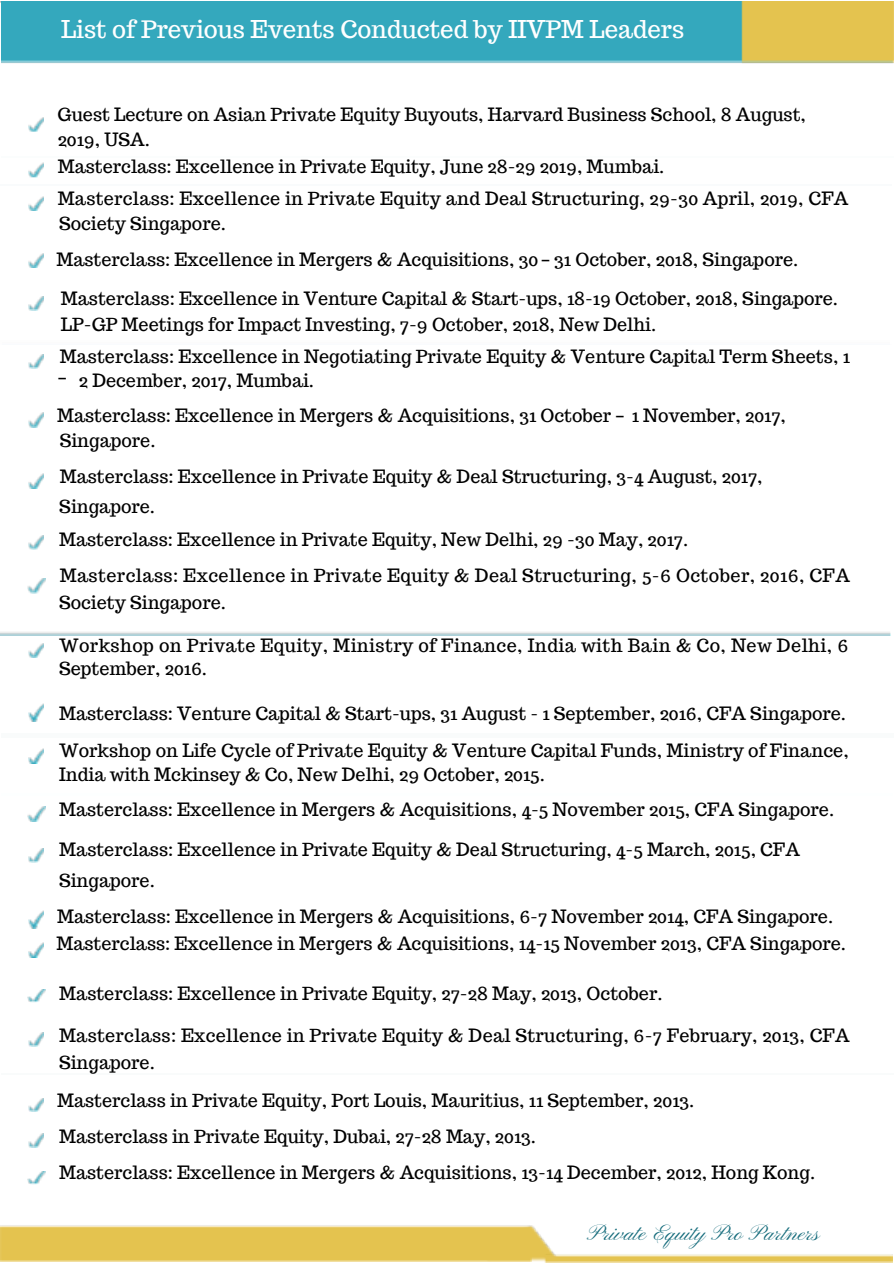
<style>
.page{position:relative;width:894px;height:1264px;background:#fff}
.page>*{position:absolute;margin:0;border:0;box-sizing:border-box;transform-origin:0 0}
.t1{font:24px "Trocchi";color:#fff}
.t2{font:22.5px "Pinyon Script";color:#146b7b}
.t3{font:18px "Trocchi";color:#000}
.t4{font:18px "Trocchi";letter-spacing:.025em;color:#000}
.t5{font:18px "Noto Sans Gurmukhi";color:#000}
.s1{font-family:"Noto Sans Gurmukhi"}
</style>
<div class="page">
<img style="left:1px;top:1px;width:891px;height:62px">
<img style="left:28px;top:910px;width:15px;height:18px">
<img style="left:28px;top:253px;width:15px;height:15px">
<img style="left:28px;top:748px;width:15px;height:15px">
<img style="left:28px;top:296px;width:15px;height:14px">
<img style="left:28px;top:355px;width:15px;height:13px">
<img style="left:28px;top:413px;width:15px;height:14px">
<img style="left:27px;top:578px;width:18px;height:15px">
<img style="left:28px;top:474px;width:15px;height:14px">
<img style="left:28px;top:535px;width:15px;height:15px">
<img style="left:28px;top:703px;width:15px;height:18px">
<img style="left:27px;top:806px;width:18px;height:15px">
<img style="left:28px;top:848px;width:15px;height:14px">
<img style="left:27px;top:989px;width:18px;height:13px">
<img style="left:28px;top:1032px;width:15px;height:14px">
<img style="left:28px;top:1098px;width:15px;height:13px">
<img style="left:28px;top:1133px;width:15px;height:14px">
<img style="left:28px;top:643px;width:15px;height:15px">
<img style="left:27px;top:1171px;width:18px;height:13px">
<img style="left:28px;top:942px;width:15px;height:15px">
<img style="left:531px;top:1225px;width:22px;height:36px">
<img style="left:0;top:1225px;width:531px;height:36px">
<img style="left:544px;top:1252px;width:348px;height:9px">
<img style="left:28px;top:117px;width:15px;height:94px">
<img style="left:28px;top:156px;width:15px;height:1px">
<h1 class="t1" style="left:61px;top:14px;width:624px">List of Previous Events Conducted by IIVPM Leaders</h1>
<p class="t3" style="left:58px;top:103px;width:749px">Guest Lecture on Asian Private Equity Buyouts, Harvard Business School, 8 August,</p>
<p class="t3" style="left:58px;top:127px;width:94px">2019, USA.</p>
<p class="t3" style="left:58px;top:155px;width:608px">Masterclass: Excellence in Private Equity, June 28-29 2019, Mumbai.</p>
<p class="t3" style="left:58px;top:187px;width:792px">Masterclass: Excellence in Private Equity and Deal Structuring, 29-30 April, 2019, CFA</p>
<p class="t3" style="left:59px;top:211px;width:168px">Society Singapore.</p>
<p class="t3" style="left:56px;top:248px;width:743px">Masterclass: Excellence in Mergers &amp; Acquisitions, 30 <span class="s1">–</span> 31 October, 2018, Singapore.</p>
<p class="t3" style="left:61px;top:287px;width:778px">Masterclass: Excellence in Venture Capital &amp; Start-ups, 18-19 October, 2018, Singapore.</p>
<p class="t3" style="left:61px;top:312px;width:596px">LP-GP Meetings for Impact Investing, 7-9 October, 2018, New Delhi.</p>
<p class="t3" style="left:60px;top:344px;width:791px">Masterclass: Excellence in Negotiating Private Equity &amp; Venture Capital Term Sheets, 1</p>
<p class="t5" style="left:58px;top:368px;width:10px">–</p>
<p class="t3" style="left:79px;top:369px;width:237px">2 December, 2017, Mumbai.</p>
<p class="t3" style="left:57px;top:403px;width:730px">Masterclass: Excellence in Mergers &amp; Acquisitions, 31 October <span class="s1">–</span> 1 November, 2017,</p>
<p class="t3" style="left:60px;top:429px;width:97px">Singapore.</p>
<p class="t3" style="left:60px;top:465px;width:704px">Masterclass: Excellence in Private Equity &amp; Deal Structuring, 3-4 August, 2017,</p>
<p class="t3" style="left:59px;top:494px;width:97px">Singapore.</p>
<p class="t3" style="left:59px;top:528px;width:630px">Masterclass: Excellence in Private Equity, New Delhi, 29 -30 May, 2017.</p>
<p class="t4" style="left:60px;top:563px;width:791px">Masterclass: Excellence in Private Equity &amp; Deal Structuring, 5-6 October, 2016, CFA</p>
<p class="t3" style="left:59px;top:591px;width:168px">Society Singapore.</p>
<p class="t4" style="left:59px;top:633px;width:790px">Workshop on Private Equity, Ministry of Finance, India with Bain &amp; Co, New Delhi, 6</p>
<p class="t3" style="left:59px;top:657px;width:149px">September, 2016.</p>
<p class="t3" style="left:59px;top:702px;width:788px">Masterclass: Venture Capital &amp; Start-ups, 31 August - 1 September, 2016, CFA Singapore.</p>
<p class="t3" style="left:59px;top:738px;width:791px">Workshop on Life Cycle of Private Equity &amp; Venture Capital Funds, Ministry of Finance,</p>
<p class="t3" style="left:59px;top:763px;width:487px">India with Mckinsey &amp; Co, New Delhi, 29 October, 2015.</p>
<p class="t3" style="left:59px;top:798px;width:776px">Masterclass: Excellence in Mergers &amp; Acquisitions, 4-5 November 2015, CFA Singapore.</p>
<p class="t3" style="left:59px;top:838px;width:742px">Masterclass: Excellence in Private Equity &amp; Deal Structuring, 4-5 March, 2015, CFA</p>
<p class="t3" style="left:59px;top:869px;width:97px">Singapore.</p>
<p class="t3" style="left:57px;top:904px;width:777px">Masterclass: Excellence in Mergers &amp; Acquisitions, 6-7 November 2014, CFA Singapore.</p>
<p class="t3" style="left:56px;top:932px;width:791px">Masterclass: Excellence in Mergers &amp; Acquisitions, 14-15 November 2013, CFA Singapore.</p>
<p class="t3" style="left:59px;top:982px;width:604px">Masterclass: Excellence in Private Equity, 27-28 May, 2013, October.</p>
<p class="t3" style="left:59px;top:1023px;width:792px">Masterclass: Excellence in Private Equity &amp; Deal Structuring, 6-7 February, 2013, CFA</p>
<p class="t3" style="left:59px;top:1050px;width:97px">Singapore.</p>
<p class="t3" style="left:57px;top:1088px;width:638px">Masterclass in Private Equity, Port Louis, Mauritius, 11 September, 2013.</p>
<p class="t3" style="left:59px;top:1124px;width:478px">Masterclass in Private Equity, Dubai, 27-28 May, 2013.</p>
<p class="t3" style="left:59px;top:1160px;width:757px">Masterclass: Excellence in Mergers &amp; Acquisitions, 13-14 December, 2012, Hong Kong.</p>
<p class="t2" style="left:589px;top:1220px;width:232px">Private Equity Pro Partners</p>
</div>
